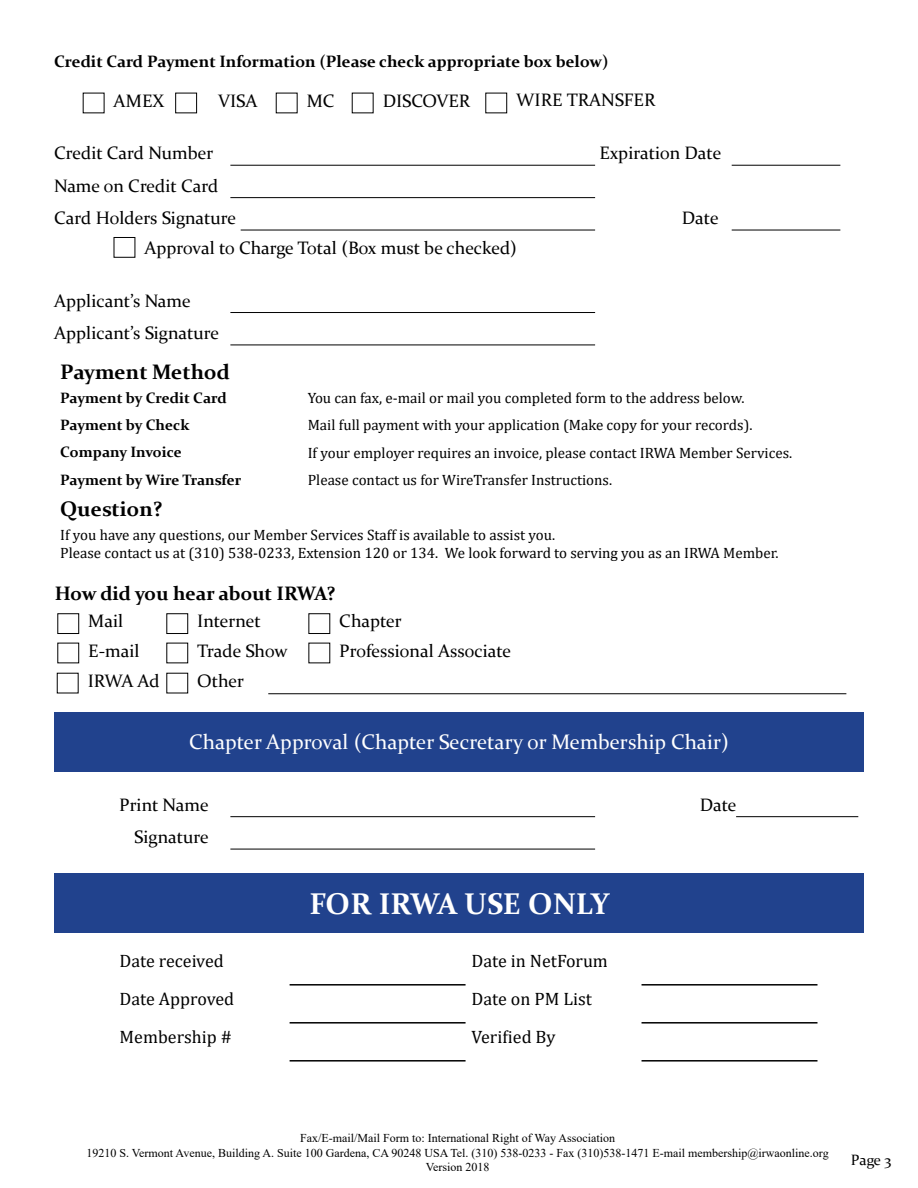
<style>
.page{position:relative;width:918px;height:1188px;background:#fff}
.page>*{position:absolute;margin:0;border:0;box-sizing:border-box;transform-origin:0 0}
.t1{font:700 30px "Constantia";color:#fff}
.t2{font:21px "Constantia";color:#fff}
.t3{font:700 21px "Constantia";color:#000}
.t4{font:700 19.5px "Constantia";color:#000}
.t5{font:18px/29.4px "Constantia";color:#000}
.t6{font:18px "Cambria";color:#000}
.t7{font:700 16.5px "Constantia";color:#000}
.t8{font:15px/18px "Cambria";color:#000}
.t9{font:700 15px "Constantia";color:#000}
.t10{font:15px "Constantia";color:#000}
.t11{font:12px/14.4px "Times New Roman";color:#000;text-align:center}
</style>
<div class="page">
<div style="left:54px;top:712px;width:810px;height:59px;background:#21428d"></div>
<div style="left:54px;top:873px;width:810px;height:59px;background:#21428d"></div>
<div style="left:57px;top:613px;width:22px;height:21px;border:1px solid #000"></div>
<div style="left:166px;top:613px;width:22px;height:21px;border:1px solid #000"></div>
<div style="left:308px;top:613px;width:22px;height:21px;border:1px solid #000"></div>
<div style="left:114px;top:237px;width:21px;height:21px;border:1px solid #000"></div>
<div style="left:175px;top:93px;width:22px;height:20px;border:1px solid #000"></div>
<hr style="left:230px;top:165px;width:365px;height:1px;background:#000">
<hr style="left:230px;top:312px;width:365px;height:1px;background:#000">
<hr style="left:230px;top:816px;width:365px;height:1px;background:#000">
<hr style="left:268px;top:693px;width:578px;height:1px;background:#000">
<hr style="left:230px;top:197px;width:365px;height:1px;background:#000">
<hr style="left:230px;top:345px;width:365px;height:1px;background:#000">
<hr style="left:230px;top:849px;width:365px;height:1px;background:#000">
<hr style="left:241px;top:230px;width:354px;height:1px;background:#000">
<hr style="left:732px;top:165px;width:108px;height:1px;background:#000">
<hr style="left:732px;top:230px;width:108px;height:1px;background:#000">
<hr style="left:736px;top:816px;width:122px;height:1px;background:#000">
<hr style="left:290px;top:1022px;width:176px;height:2px;background:#000">
<hr style="left:290px;top:1060px;width:176px;height:2px;background:#000">
<hr style="left:290px;top:984px;width:176px;height:2px;background:#000">
<hr style="left:642px;top:1060px;width:176px;height:2px;background:#000">
<hr style="left:642px;top:1022px;width:176px;height:2px;background:#000">
<hr style="left:642px;top:984px;width:176px;height:2px;background:#000">
<p class="t7" style="left:54px;top:50px;width:556px">Credit Card Payment Information (Please check appropriate box below)</p>
<p class="t5" style="left:114px;top:85px;width:52px">AMEX</p>
<p class="t5" style="left:218px;top:85px;width:41px">VISA</p>
<p class="t5" style="left:307px;top:85px;width:30px">MC</p>
<p class="t5" style="left:383px;top:85px;width:89px">DISCOVER</p>
<p class="t5" style="left:516px;top:85px;width:141px">WIRE TRANSFER</p>
<p class="t5" style="left:54px;top:138px;width:161px">Credit Card Number</p>
<p class="t5" style="left:54px;top:170px;width:166px">Name on Credit Card</p>
<p class="t5" style="left:54px;top:202px;width:183px">Card Holders Signature</p>
<p class="t5" style="left:144px;top:232px;width:374px">Approval to Charge Total (Box must be checked)</p>
<p class="t5" style="left:54px;top:285px;width:138px">Applicant’s Name</p>
<p class="t5" style="left:54px;top:317px;width:166px">Applicant’s Signature</p>
<p class="t5" style="left:599px;top:138px;width:123px">Expiration Date</p>
<p class="t5" style="left:682px;top:202px;width:38px">Date</p>
<h2 class="t3" style="left:60px;top:358px;width:171px">Payment Method</h2>
<p class="t9" style="left:60px;top:387px;width:168px">Payment by Credit Card</p>
<p class="t8" style="left:308px;top:389px;width:438px">You can fax, e-mail or mail you completed form to the address below.</p>
<p class="t9" style="left:60px;top:415px;width:131px">Payment by Check</p>
<p class="t8" style="left:308px;top:416px;width:446px">Mail full payment with your application (Make copy for your records).</p>
<p class="t9" style="left:60px;top:442px;width:123px">Company Invoice</p>
<p class="t8" style="left:308px;top:444px;width:486px">If your employer requires an invoice, please contact IRWA Member Services.</p>
<p class="t9" style="left:60px;top:469px;width:183px">Payment by Wire Transfer</p>
<p class="t8" style="left:308px;top:471px;width:306px">Please contact us for WireTransfer Instructions.</p>
<h2 class="t3" style="left:60px;top:495px;width:104px">Question?</h2>
<p class="t8" style="left:60px;top:526px;width:720px">If you have any questions, our Member Services Staff is available to assist you.<br>Please contact us at (310) 538-0233, Extension 120 or 134. We look forward to serving you as an IRWA Member.</p>
<h3 class="t4" style="left:55px;top:580px;width:282px">How did you hear about IRWA?</h3>
<p class="t5" style="left:88px;top:606px;width:53px">Mail<br>E-mail</p>
<p class="t5" style="left:88px;top:665px;width:73px">IRWA Ad</p>
<p class="t5" style="left:197px;top:606px;width:92px">Internet<br>Trade Show</p>
<p class="t5" style="left:197px;top:665px;width:48px">Other</p>
<p class="t5" style="left:339px;top:606px;width:173px">Chapter<br>Professional Associate</p>
<h2 class="t2" style="left:189px;top:728px;width:541px">Chapter Approval (Chapter Secretary or Membership Chair)</h2>
<p class="t5" style="left:119px;top:789px;width:91px">Print Name</p>
<p class="t5" style="left:134px;top:822px;width:76px">Signature</p>
<h1 class="t1" style="left:309px;top:883px;width:302px">FOR IRWA USE ONLY</h1>
<p class="t6" style="left:120px;top:950px;width:106px">Date received</p>
<p class="t6" style="left:472px;top:950px;width:138px">Date in NetForum</p>
<p class="t6" style="left:120px;top:988px;width:116px">Date Approved</p>
<p class="t6" style="left:472px;top:988px;width:122px">Date on PM List</p>
<p class="t6" style="left:120px;top:1026px;width:114px">Membership #</p>
<p class="t6" style="left:472px;top:1026px;width:85px">Verified By</p>
<p class="t5" style="left:700px;top:789px;width:38px">Date</p>
<p class="t11" style="left:86px;top:1131px;width:744px">Fax/E-mail/Mail Form to: International Right of Way Association<br>19210 S. Vermont Avenue, Building A. Suite 100 Gardena, CA 90248 USA Tel. (310) 538-0233 - Fax (310)538-1471 E-mail membership@irwaonline.org<br>Version 2018</p>
<p class="t10" style="left:851px;top:1150px;width:42px">Page 3</p>
</div>
